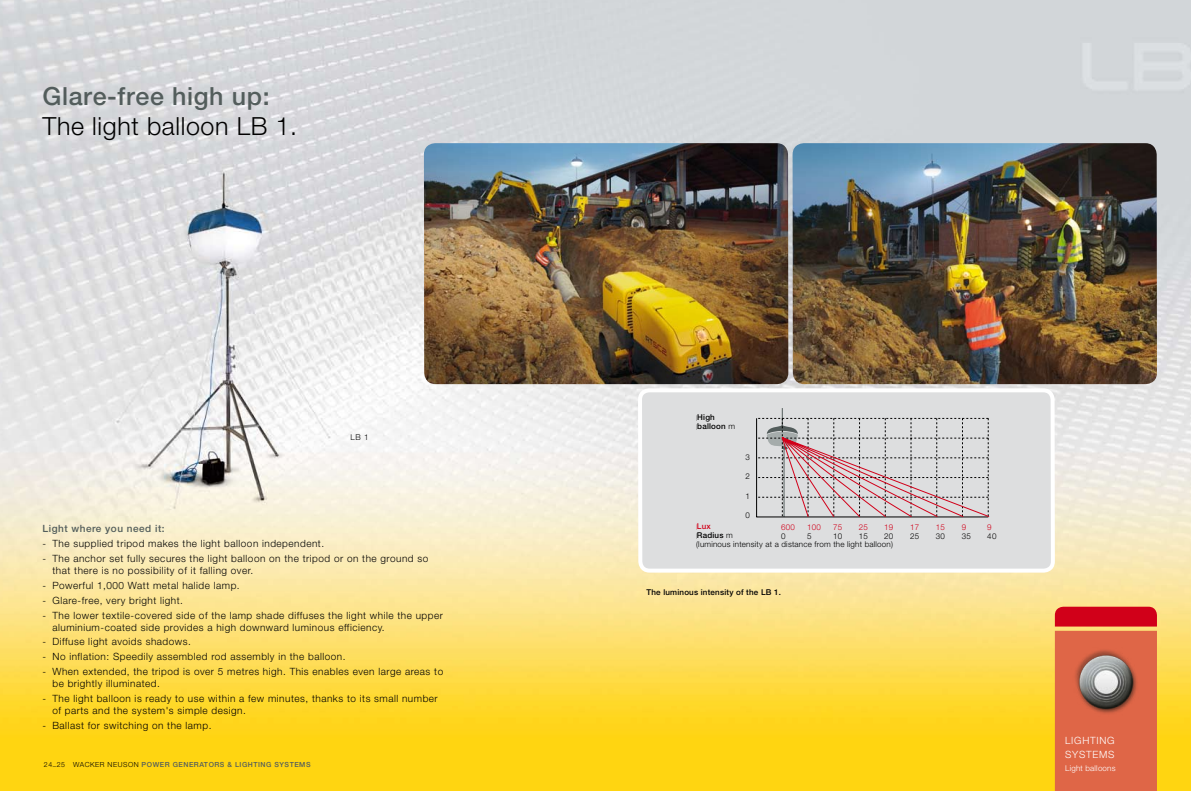
<style>
.page{position:relative;width:1191px;height:791px;background:#fff}
.page>*{position:absolute;margin:0;border:0;box-sizing:border-box;transform-origin:0 0}
.t1{font:300 25px "Helvetica Neue";letter-spacing:.025em;color:#000}
.t2{font:500 25px "Helvetica Neue";letter-spacing:.025em;color:#535d5c}
.t3{font:300 10px/12px "Helvetica Neue";letter-spacing:.05em;color:#000}
.t4{font:500 10px "Helvetica Neue";letter-spacing:.05em;color:#535d5c}
.t5{font:300 10px/14px "Helvetica Neue";letter-spacing:.075em;color:#fff}
.t6{font:300 8px/9px "Helvetica Neue";letter-spacing:.025em;color:#000}
.t7{font:500 8px/9px "Helvetica Neue";letter-spacing:.025em;color:#000}
.t8{font:300 8px "Helvetica Neue";letter-spacing:.03em;color:#d10019}
.t9{font:300 8px "Helvetica Neue";letter-spacing:.025em;color:#fff}
.t10{font:500 7px "Helvetica Neue";letter-spacing:.075em;color:#535d5c}
.s1{font-weight:300;color:#000}
.s2{font-weight:300}
.s3{font-weight:500;color:#d10019}
.s4{font-weight:500}
</style>
<div class="page">
<img style="left:0;top:0;width:1191px;height:791px">
<svg style="left:1057px;top:607px;width:100px;height:184px"></svg>
<img style="left:1065px;top:641px;width:81px;height:81px">
<img style="left:1057px;top:143px;width:100px;height:241px">
<img style="left:424px;top:143px;width:212px;height:241px">
<img style="left:636px;top:0;width:421px;height:791px">
<div style="left:697px;top:414px;width:52px;height:28px;background:#dddedf"></div>
<div style="left:697px;top:522px;width:61px;height:17px;background:#dddedf"></div>
<div style="left:696px;top:541px;width:301px;height:24px;background:#dddedf"></div>
<h1 class="t2" style="left:43px;top:81px;width:229px">Glare-free high up:</h1>
<h1 class="t1" style="left:43px;top:110px;width:256px">The light balloon LB 1.</h1>
<p class="t6" style="left:350px;top:432px;width:20px">LB 1</p>
<p class="t4" style="left:43px;top:523px;width:124px">Light where you need it:</p>
<p class="t3" style="left:43px;top:537px;width:283px">- The supplied tripod makes the light balloon independent.</p>
<p class="t3" style="left:52px;top:552px;width:377px;text-indent:-10px">- The anchor set fully secures the light balloon on the tripod or on the ground so that there is no possibility of it falling over.</p>
<p class="t3" style="left:43px;top:579px;width:199px">- Powerful 1,000 Watt metal halide lamp.</p>
<p class="t3" style="left:43px;top:594px;width:142px">- Glare-free, very bright light.</p>
<p class="t3" style="left:52px;top:609px;width:392px;text-indent:-10px">- The lower textile-covered side of the lamp shade diffuses the light while the upper aluminium-coated side provides a high downward luminous efficiency.</p>
<p class="t3" style="left:43px;top:635px;width:150px">- Diffuse light avoids shadows.</p>
<p class="t3" style="left:43px;top:650px;width:304px">- No inflation: Speedily assembled rod assembly in the balloon.</p>
<p class="t3" style="left:52px;top:665px;width:392px;text-indent:-10px">- When extended, the tripod is over 5 metres high. This enables even large areas to be brightly illuminated.</p>
<p class="t3" style="left:52px;top:692px;width:387px;text-indent:-10px">- The light balloon is ready to use within a few minutes, thanks to its small number of parts and the system's simple design.</p>
<p class="t3" style="left:43px;top:719px;width:170px">- Ballast for switching on the lamp.</p>
<p class="t10" style="left:44px;top:760px;width:268px"><span class="s1">24_25 WACKER NEUSON</span> POWER GENERATORS &amp; LIGHTING SYSTEMS</p>
<p class="t7" style="left:697px;top:413px;width:39px">High balloon <span class="s2">m</span></p>
<p class="t7" style="left:702px;top:413px;width:16px">öhe</p>
<p class="t7" style="left:696px;top:422px;width:7px">B</p>
<p class="t6" style="left:745px;top:452px;width:6px">3</p>
<p class="t6" style="left:745px;top:471px;width:6px">2</p>
<p class="t6" style="left:745px;top:491px;width:6px">1</p>
<p class="t6" style="left:745px;top:510px;width:6px">0</p>
<p class="t6" style="left:696px;top:521px;width:198px"><span class="s3">Lux<br></span><span class="s4">Radius</span> m<br>(luminous intensity at a distance from the light balloon)</p>
<p class="t6" style="left:696px;top:522px;width:169px"><span class="s3">Lux<br></span><span class="s4">Radius</span> m<br>Lichtintensi ät im Abstand zum Light Bal oon)</p>
<p class="t7" style="left:646px;top:587px;width:136px">The luminous intensity of the LB 1.</p>
<p class="t8" style="left:781px;top:522px;width:15px">600</p>
<p class="t8" style="left:807px;top:522px;width:15px">100</p>
<p class="t8" style="left:833px;top:522px;width:11px">75</p>
<p class="t8" style="left:858px;top:522px;width:11px">25</p>
<p class="t8" style="left:884px;top:522px;width:11px">19</p>
<p class="t8" style="left:910px;top:522px;width:11px">17</p>
<p class="t8" style="left:935px;top:522px;width:11px">15</p>
<p class="t8" style="left:961px;top:522px;width:6px">9</p>
<p class="t8" style="left:987px;top:522px;width:6px">9</p>
<p class="t6" style="left:781px;top:531px;width:6px">0</p>
<p class="t6" style="left:807px;top:531px;width:6px">5</p>
<p class="t6" style="left:833px;top:531px;width:11px">10</p>
<p class="t6" style="left:858px;top:531px;width:11px">15</p>
<p class="t6" style="left:884px;top:531px;width:11px">20</p>
<p class="t6" style="left:910px;top:531px;width:11px">25</p>
<p class="t6" style="left:935px;top:531px;width:11px">30</p>
<p class="t6" style="left:961px;top:531px;width:11px">35</p>
<p class="t6" style="left:987px;top:531px;width:11px">40</p>
<p class="t5" style="left:1065px;top:733px;width:51px">LIGHTING<br>SYSTEMS</p>
<p class="t9" style="left:1065px;top:764px;width:52px">Light balloons</p>
</div>
